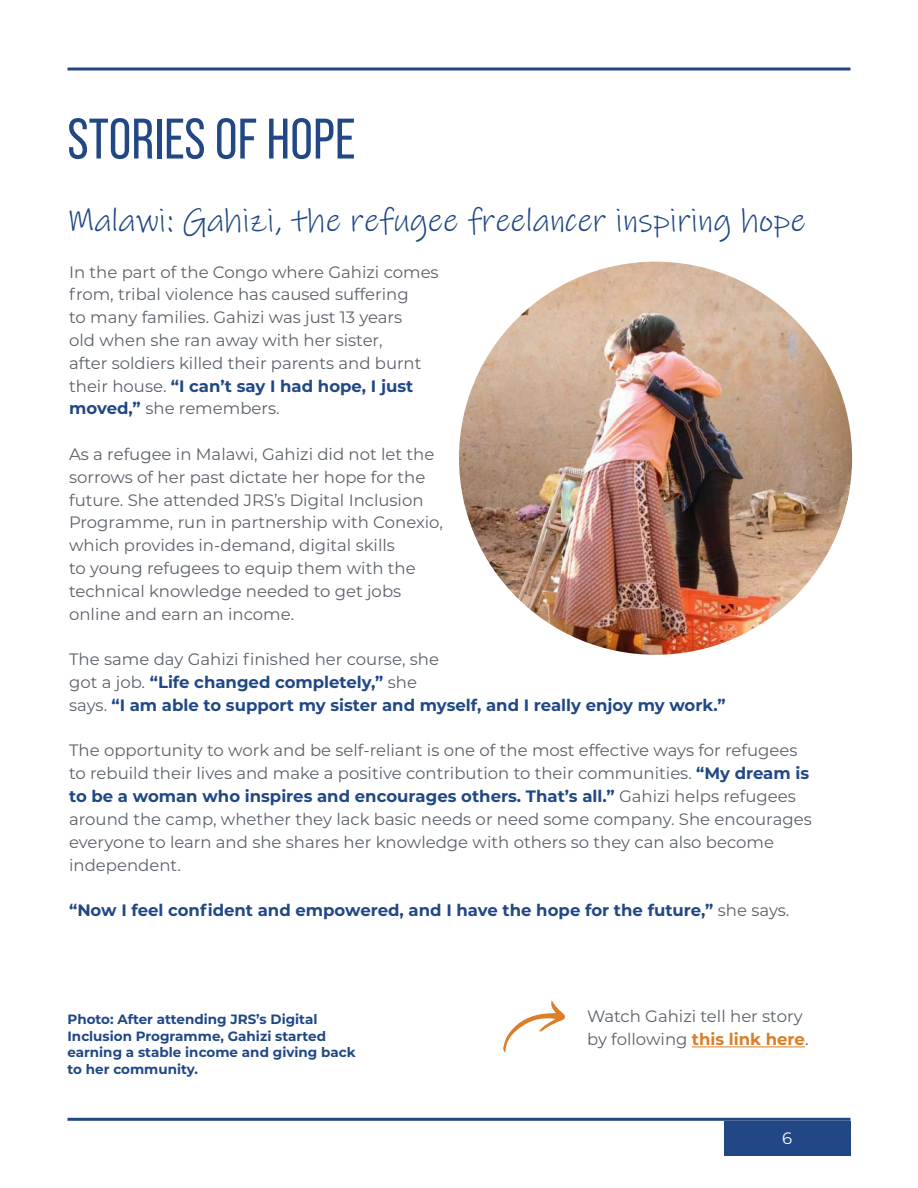
<style>
.page{position:relative;width:918px;height:1188px;background:#fff}
.page>*{position:absolute;margin:0;border:0;box-sizing:border-box;transform-origin:0 0}
.t1{font:57px "Bebas Neue Pro";color:#214885}
.t2{font:33px "Ink Free";color:#214885}
.t3{font:16.5px/22.8px "Montserrat";color:#5b616b}
.t4{font:700 16.5px/22.8px "Montserrat";color:#214885}
.t5{font:16.5px "Montserrat";color:#fff}
.t6{font:700 13.5px/16.8px "Montserrat";color:#214885}
.s1{font-weight:700;color:#214885}
.s2{font-weight:400;color:#5b616b}
.s3{font-weight:700;color:#db7e27}
</style>
<div class="page">
<hr style="left:68px;top:68px;width:782px;height:3px;background:#214885">
<hr style="left:68px;top:1118px;width:782px;height:3px;background:#214885">
<div style="left:724px;top:1121px;width:126px;height:34px;background:#214885"></div>
<img style="left:459px;top:262px;width:393px;height:393px;border-radius:197px">
<svg style="left:503px;top:1000px;width:62px;height:53px"></svg>
<hr style="left:692px;top:1046px;width:113px;height:1px;background:#db7e27">
<h1 class="t1" style="left:68px;top:107px;width:289px">STORIES OF HOPE</h1>
<h2 class="t2" style="left:68px;top:197px;width:740px">Malawi: Gahizi, the refugee freelancer inspiring hope</h2>
<p class="t3" style="left:69px;top:260px;width:371px">In the part of the Congo where Gahizi comes from, tribal violence has caused suffering<br>to many families. Gahizi was just 13 years<br>old when she ran away with her sister,<br>after soldiers killed their parents and burnt their house. <span class="s1">“I can’t say I had hope, I just moved,”</span> she remembers.</p>
<p class="t3" style="left:69px;top:442px;width:375px">As a refugee in Malawi, Gahizi did not let the sorrows of her past dictate her hope for the future. She attended JRS’s Digital Inclusion Programme, run in partnership with Conexio, which provides in-demand, digital skills<br>to young refugees to equip them with the technical knowledge needed to get jobs online and earn an income.</p>
<p class="t4" style="left:69px;top:647px;width:658px"><span class="s2">The same day Gahizi finished her course, she<br>got a job.</span> “Life changed completely,” <span class="s2">she<br>says.</span> “I am able to support my sister and myself, and I really enjoy my work.”</p>
<p class="t3" style="left:69px;top:739px;width:744px">The opportunity to work and be self-reliant is one of the most effective ways for refugees to rebuild their lives and make a positive contribution to their communities. <span class="s1">“My dream is to be a woman who inspires and encourages others. That’s all.”</span> Gahizi helps refugees around the camp, whether they lack basic needs or need some company. She encourages everyone to learn and she shares her knowledge with others so they can also become independent.</p>
<p class="t4" style="left:69px;top:898px;width:722px">“Now I feel confident and empowered, and I have the hope for the future,” <span class="s2">she says.</span></p>
<p class="t6" style="left:68px;top:1010px;width:290px">Photo: After attending JRS’s Digital Inclusion Programme, Gahizi started earning a stable income and giving back to her community.</p>
<p class="t3" style="left:587px;top:1005px;width:223px">Watch Gahizi tell her story by following <span class="s3">this link here</span>.</p>
<p class="t5" style="left:782px;top:1127px;width:12px">6</p>
</div>
